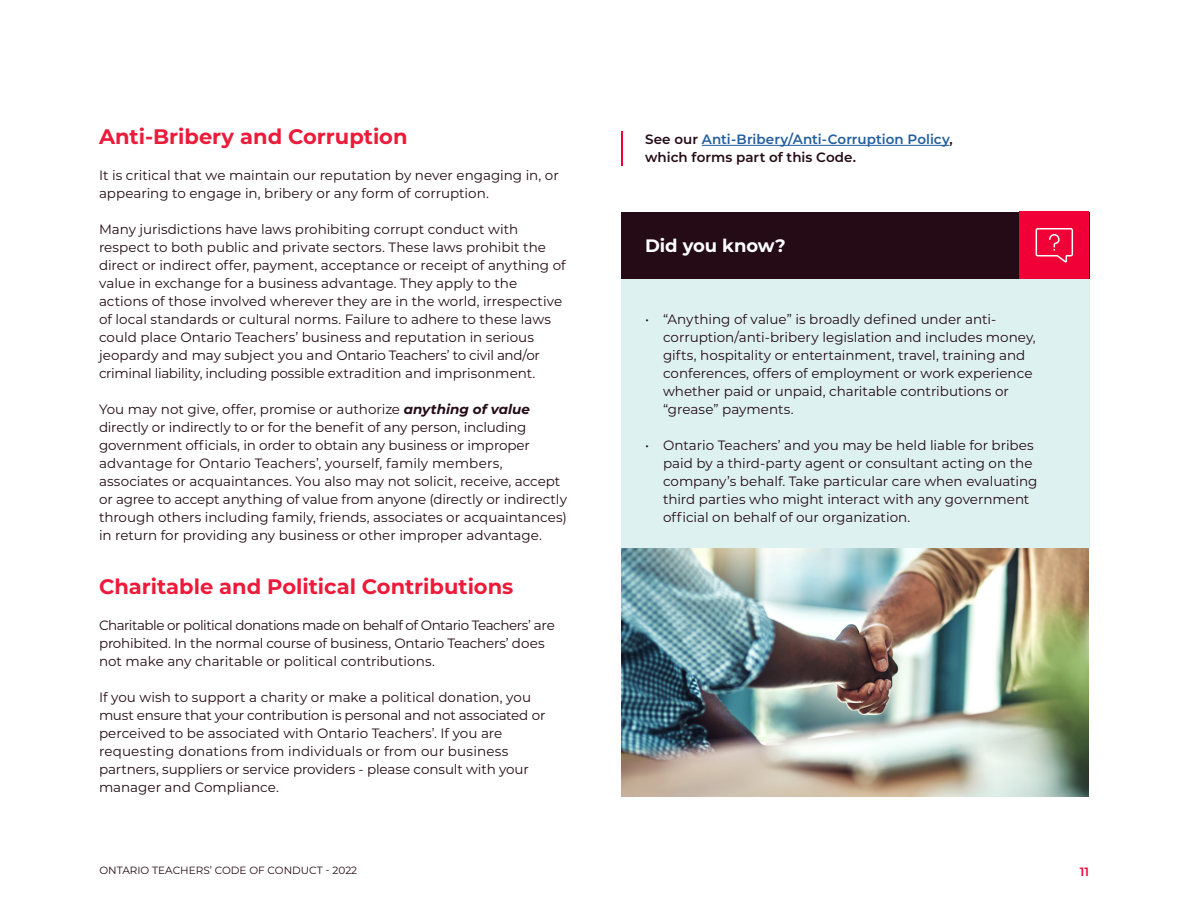
<style>
.page{position:relative;width:1188px;height:918px;background:#fff}
.page>*{position:absolute;margin:0;border:0;box-sizing:border-box;transform-origin:0 0}
.t1{font:700 21px "Montserrat";color:#ed1a39}
.Tint_Callout_Headlin{font:700 18px "Montserrat";letter-spacing:-.005em;color:#fff}
.Body{font:13.5px/18px "Montserrat";letter-spacing:-.005em;color:#240b15}
.SeeOur_Callout{font:600 13.5px/18px "Montserrat";letter-spacing:.005em;color:#215e9e}
.t2{font:600 12px "Montserrat";color:#f00037}
.t3{font:10.5px "Montserrat";color:#240b15}
.s1{font-weight:700;font-style:italic}
.s2{color:#240b15}
</style>
<div class="page">
<hr style="left:621px;top:131px;width:2px;height:34px;background:#f00037">
<hr style="left:702px;top:145px;width:247px;height:1px;background:#215e9e">
<div style="left:621px;top:212px;width:468px;height:67px;background:#240b15"></div>
<div style="left:621px;top:279px;width:468px;height:162px;background:#ddf1f0"></div>
<div style="left:621px;top:405px;width:468px;height:144px;background:#ddf1f0"></div>
<div style="left:1020px;top:212px;width:69px;height:67px;background:#f00037"></div>
<svg style="left:1036px;top:228px;width:37px;height:34px"></svg>
<img style="left:621px;top:548px;width:468px;height:248px">
<h2 class="t1" style="left:99px;top:121px;width:310px">Anti-Bribery and Corruption</h2>
<p class="Body" style="left:99px;top:166px;width:461px">It is critical that we maintain our reputation by never engaging in, or appearing to engage in, bribery or any form of corruption.</p>
<p class="Body" style="left:99px;top:220px;width:468px">Many jurisdictions have laws prohibiting corrupt conduct with respect to both public and private sectors. These laws prohibit the direct or indirect offer, payment, acceptance or receipt of anything of value in exchange for a business advantage. They apply to the actions of those involved wherever they are in the world, irrespective of local standards or cultural norms. Failure to adhere to these laws could place Ontario Teachers’ business and reputation in serious jeopardy and may subject you and Ontario Teachers’ to civil and/or criminal liability, including possible extradition and imprisonment.</p>
<p class="Body" style="left:99px;top:400px;width:470px">You may not give, offer, promise or authorize <span class="s1">anything of value </span>directly or indirectly to or for the benefit of any person, including government officials, in order to obtain any business or improper advantage for Ontario Teachers’, yourself, family members, associates or acquaintances. You also may not solicit, receive, accept or agree to accept anything of value from anyone (directly or indirectly through others including family, friends, associates or acquaintances) in return for providing any business or other improper advantage.</p>
<h2 class="t1" style="left:99px;top:571px;width:416px">Charitable and Political Contributions</h2>
<p class="Body" style="left:99px;top:616px;width:457px">Charitable or political donations made on behalf of Ontario Teachers’ are prohibited. In the normal course of business, Ontario Teachers’ does not make any charitable or political contributions.</p>
<p class="Body" style="left:99px;top:688px;width:448px">If you wish to support a charity or make a political donation, you must ensure that your contribution is personal and not associated or perceived to be associated with Ontario Teachers’. If you are requesting donations from individuals or from our business partners, suppliers or service providers - please consult with your manager and Compliance.</p>
<p class="SeeOur_Callout" style="left:645px;top:130px;width:309px"><span class="s2">See our</span> Anti-Bribery/Anti-Corruption Policy<span class="s2">, which forms part of this Code.</span></p>
<p class="Tint_Callout_Headlin" style="left:645px;top:233px;width:142px">Did you know?</p>
<p class="Body" style="left:663px;top:310px;width:374px;text-indent:-18px">• “Anything of value” is broadly defined under anti&shy;corruption/anti-bribery legislation and includes money, gifts, hospitality or entertainment, travel, training and conferences, offers of employment or work experience whether paid or unpaid, charitable contributions or “grease” payments.</p>
<p class="Body" style="left:663px;top:436px;width:376px;text-indent:-18px">• Ontario Teachers’ and you may be held liable for bribes paid by a third-party agent or consultant acting on the company’s behalf. Take particular care when evaluating third parties who might interact with any government official on behalf of our organization.</p>
<p class="t3" style="left:99px;top:863px;width:259px">ONTARIO TEACHERS’ CODE OF CONDUCT - 2022</p>
<p class="t2" style="left:1080px;top:863px;width:11px">11</p>
</div>
